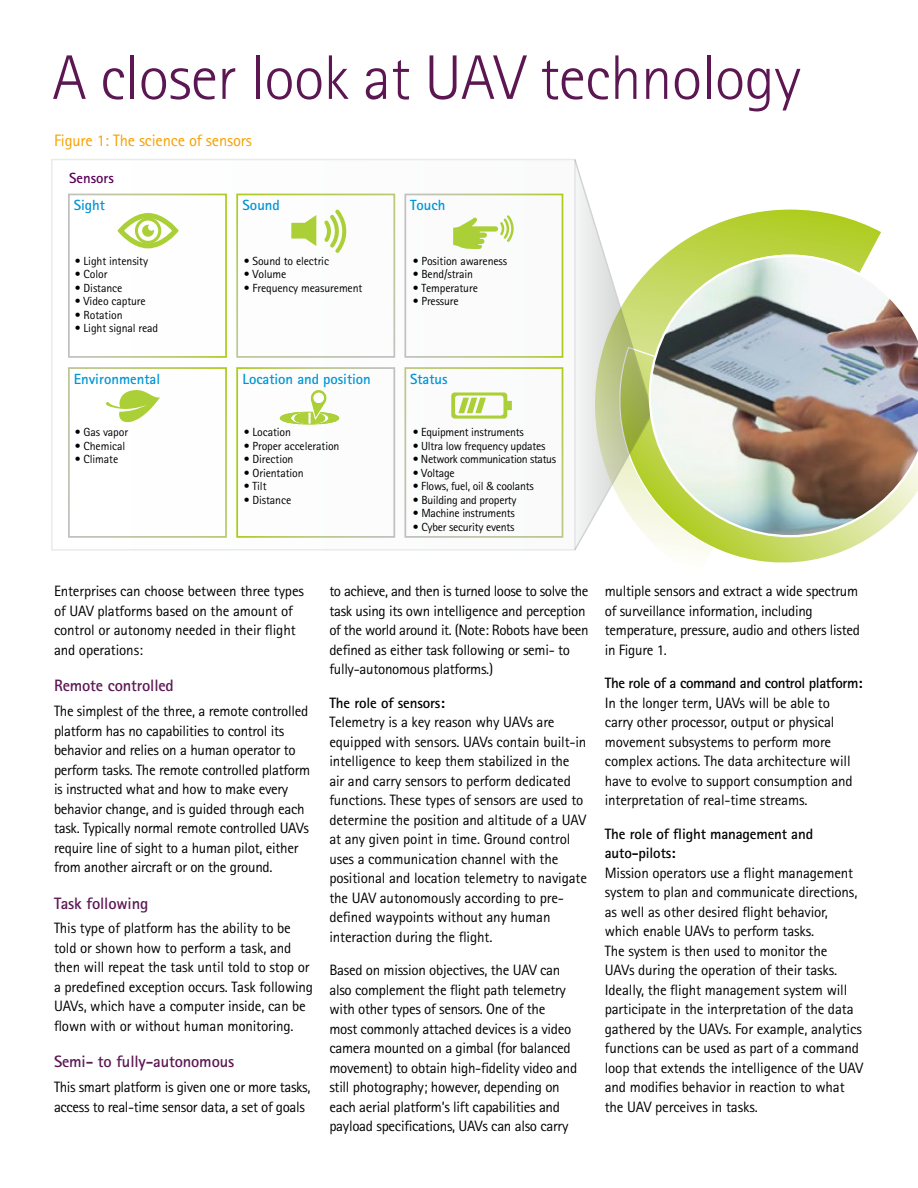
<style>
.page{position:relative;width:918px;height:1188px;background:#fff}
.page>*{position:absolute;margin:0;border:0;box-sizing:border-box;transform-origin:0 0}
.t1{font:300 63px "Rotis Sans Seriffor ACN";letter-spacing:-.01em;color:#5c1753}
.t2{font:700 16.5px "Rotis Sans Seriffor ACN";letter-spacing:-.01em;color:#5c1753}
.t3{font:16.5px "Rotis Sans Seriffor ACN";letter-spacing:-.01em;color:#f7a000}
.t4{font:15px/19.5px "Rotis Sans Seriffor ACN";letter-spacing:-.01em;color:#000}
.t5{font:700 15px/19.5px "Rotis Sans Seriffor ACN";letter-spacing:-.01em;color:#000}
.t6{font:700 15px "Rotis Sans Seriffor ACN";letter-spacing:-.03em;color:#000}
.t7{font:700 14.7px "Agfa Rotis Sans Serif";color:#0096d6}
.t8{font:700 14.7px "Agfa Rotis Sans Serif";color:#590058}
.t9{font:11.85px "Agfa Rotis Sans Serif";letter-spacing:-.01em;color:#000}
.t10{font:11.85px "Agfa Rotis Sans Serif";letter-spacing:-.03em;color:#000}
</style>
<div class="page">
<svg style="left:665px;top:209px;width:216px;height:46px"></svg>
<svg style="left:653px;top:537px;width:217px;height:26px"></svg>
<div style="left:68px;top:194px;width:159px;height:164px;border:2px solid #fff"></div>
<div style="left:236px;top:194px;width:159px;height:164px;border:2px solid #fff"></div>
<div style="left:404px;top:194px;width:159px;height:164px;border:2px solid #fff"></div>
<div style="left:68px;top:367px;width:159px;height:171px;border:2px solid #fff"></div>
<div style="left:236px;top:367px;width:159px;height:171px;border:2px solid #fff"></div>
<div style="left:404px;top:367px;width:159px;height:171px;border:2px solid #fff"></div>
<svg style="left:117px;top:213px;width:62px;height:35px"></svg>
<svg style="left:291px;top:215px;width:25px;height:31px"></svg>
<svg style="left:324px;top:209px;width:22px;height:44px"></svg>
<svg style="left:453px;top:215px;width:61px;height:34px"></svg>
<svg style="left:280px;top:389px;width:59px;height:35px"></svg>
<svg style="left:574px;top:159px;width:79px;height:391px"></svg>
<svg style="left:451px;top:392px;width:61px;height:27px"></svg>
<svg style="left:106px;top:390px;width:54px;height:32px"></svg>
<img style="left:649px;top:255px;width:269px;height:282px">
<h1 class="t1" style="left:52px;top:41px;width:750px">A closer look at UAV technology</h1>
<p class="t3" style="left:54px;top:130px;width:199px">Figure 1: The science of sensors</p>
<p class="t8" style="left:69px;top:169px;width:46px">Sensors</p>
<p class="t7" style="left:74px;top:196px;width:33px">Sight</p>
<p class="t7" style="left:243px;top:196px;width:39px">Sound</p>
<p class="t7" style="left:410px;top:196px;width:37px">Touch</p>
<p class="t9" style="left:75px;top:254px;width:75px">• Light intensity</p>
<p class="t9" style="left:75px;top:267px;width:34px">• Color</p>
<p class="t9" style="left:75px;top:281px;width:49px">• Distance</p>
<p class="t9" style="left:75px;top:294px;width:72px">• Video capture</p>
<p class="t9" style="left:75px;top:308px;width:49px">• Rotation</p>
<p class="t9" style="left:75px;top:321px;width:85px">• Light signal read</p>
<p class="t9" style="left:244px;top:254px;width:87px">• Sound to electric</p>
<p class="t9" style="left:244px;top:267px;width:44px">• Volume</p>
<p class="t9" style="left:244px;top:281px;width:120px">• Frequency measurement</p>
<p class="t9" style="left:413px;top:254px;width:96px">• Position awareness</p>
<p class="t9" style="left:413px;top:267px;width:62px">• Bend/strain</p>
<p class="t9" style="left:413px;top:281px;width:67px">• Temperature</p>
<p class="t9" style="left:413px;top:294px;width:48px">• Pressure</p>
<p class="t7" style="left:74px;top:370px;width:88px">Environmental</p>
<p class="t7" style="left:243px;top:370px;width:130px">Location and position</p>
<p class="t7" style="left:410px;top:370px;width:39px">Status</p>
<p class="t9" style="left:75px;top:425px;width:55px">• Gas vapor</p>
<p class="t9" style="left:75px;top:439px;width:52px">• Chemical</p>
<p class="t9" style="left:75px;top:452px;width:45px">• Climate</p>
<p class="t9" style="left:244px;top:425px;width:49px">• Location</p>
<p class="t9" style="left:244px;top:439px;width:97px">• Proper acceleration</p>
<p class="t9" style="left:244px;top:452px;width:51px">• Direction</p>
<p class="t9" style="left:244px;top:466px;width:61px">• Orientation</p>
<p class="t9" style="left:244px;top:479px;width:24px">• Tilt</p>
<p class="t9" style="left:244px;top:493px;width:49px">• Distance</p>
<p class="t9" style="left:413px;top:425px;width:113px">• Equipment instruments</p>
<p class="t9" style="left:413px;top:439px;width:134px">• Ultra low frequency updates</p>
<p class="t10" style="left:413px;top:452px;width:145px">• Network communication status</p>
<p class="t9" style="left:413px;top:466px;width:44px">• Voltage</p>
<p class="t9" style="left:413px;top:479px;width:123px">• Flows, fuel, oil &amp; coolants</p>
<p class="t9" style="left:413px;top:493px;width:105px">• Building and property</p>
<p class="t9" style="left:413px;top:506px;width:104px">• Machine instruments</p>
<p class="t9" style="left:413px;top:520px;width:103px">• Cyber security events</p>
<p class="t4" style="left:54px;top:582px;width:252px">Enterprises can choose between three types of UAV platforms based on the amount of control or autonomy needed in their flight and operations:</p>
<p class="t2" style="left:54px;top:675px;width:121px">Remote controlled</p>
<p class="t4" style="left:54px;top:701px;width:258px">The simplest of the three, a remote controlled platform has no capabilities to control its behavior and relies on a human operator to perform tasks. The remote controlled platform is instructed what and how to make every behavior change, and is guided through each task. Typically normal remote controlled UAVs require line of sight to a human pilot, either from another aircraft or on the ground.</p>
<p class="t2" style="left:54px;top:893px;width:96px">Task following</p>
<p class="t4" style="left:54px;top:919px;width:261px">This type of platform has the ability to be told or shown how to perform a task, and then will repeat the task until told to stop or a predefined exception occurs. Task following UAVs, which have a computer inside, can be flown with or without human monitoring.</p>
<p class="t2" style="left:54px;top:1051px;width:182px">Semi- to fully-autonomous</p>
<p class="t4" style="left:54px;top:1078px;width:258px">This smart platform is given one or more tasks, access to real-time sensor data, a set of goals</p>
<p class="t4" style="left:329px;top:582px;width:261px">to achieve, and then is turned loose to solve the task using its own intelligence and perception of the world around it. (Note: Robots have been defined as either task following or semi- to fully-autonomous platforms.)</p>
<p class="t5" style="left:329px;top:693px;width:117px">The role of sensors:</p>
<p class="t4" style="left:329px;top:713px;width:259px">Telemetry is a key reason why UAVs are equipped with sensors. UAVs contain built-in intelligence to keep them stabilized in the air and carry sensors to perform dedicated functions. These types of sensors are used to determine the position and altitude of a UAV at any given point in time. Ground control uses a communication channel with the positional and location telemetry to navigate the UAV autonomously according to pre&shy;defined waypoints without any human interaction during the flight.</p>
<p class="t4" style="left:329px;top:961px;width:249px">Based on mission objectives, the UAV can also complement the flight path telemetry with other types of sensors. One of the<br>most commonly attached devices is a video camera mounted on a gimbal (for balanced movement) to obtain high-fidelity video and still photography; however, depending on each aerial platform’s lift capabilities and payload specifications, UAVs can also carry</p>
<p class="t4" style="left:605px;top:582px;width:257px">multiple sensors and extract a wide spectrum of surveillance information, including temperature, pressure, audio and others listed in Figure 1.</p>
<p class="t6" style="left:605px;top:674px;width:259px">The role of a command and control platform:</p>
<p class="t4" style="left:605px;top:693px;width:250px">In the longer term, UAVs will be able to carry other processor, output or physical movement subsystems to perform more complex actions. The data architecture will have to evolve to support consumption and interpretation of real-time streams.</p>
<p class="t5" style="left:605px;top:824px;width:210px">The role of flight management and auto-pilots:</p>
<p class="t4" style="left:605px;top:863px;width:260px">Mission operators use a flight management system to plan and communicate directions, as well as other desired flight behavior, which enable UAVs to perform tasks.<br>The system is then used to monitor the<br>UAVs during the operation of their tasks.<br>Ideally, the flight management system will participate in the interpretation of the data gathered by the UAVs. For example, analytics functions can be used as part of a command loop that extends the intelligence of the UAV and modifies behavior in reaction to what the UAV perceives in tasks.</p>
</div>
